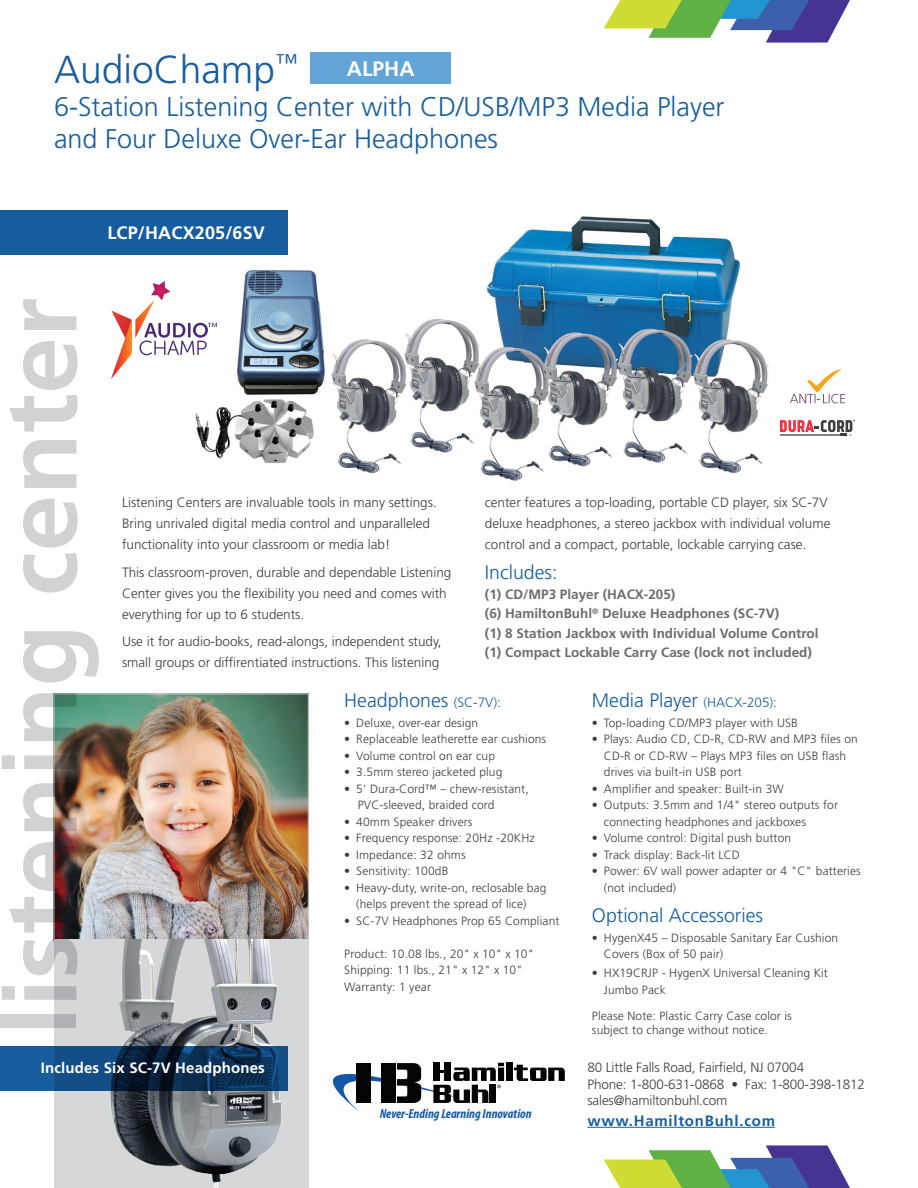
<style>
.page{position:relative;width:918px;height:1188px;background:#fff}
.page>*{position:absolute;margin:0;border:0;box-sizing:border-box;transform-origin:0 0}
.t1{font:700 101.25px "Frutiger LT Std";color:#d1d2d4}
.t2{font:300 39px "Frutiger LT Std";color:#175d9e}
.t3{font:300 27px/32.4px "Frutiger LT Std";color:#175d9e}
.t4{font:700 21px "Frutiger LT Std";color:#fff}
.t5{font:300 19.5px "Frutiger LT Std";color:#175d9e}
.t6{font:700 18px "Frutiger LT Std";letter-spacing:.01em;color:#fff}
.t7{font:700 15px "Frutiger LT Std";letter-spacing:.01em;color:#fff}
.t8{font:700 15px "Frutiger LT Std";letter-spacing:.05em;color:#175d9e}
.t9{font:300 13.5px/21px "Frutiger LT Std";color:#3e3e3f}
.t10{font:700 13.5px/19.5px "Frutiger LT Std";color:#6c6d70}
.t11{font:italic 700 condensed 13.2px "Myriad Pro";color:#1358a7}
.t12{font:300 12px/16.5px "Frutiger LT Std";letter-spacing:.01em;color:#3e3e3f}
.s1{font-size:13.5px}
</style>
<div class="page">
<img style="left:195px;top:216px;width:574px;height:265px">
<img style="left:56px;top:696px;width:251px;height:243px">
<div style="left:54px;top:694px;width:255px;height:247px;border:1px solid #d1d2d4"></div>
<div style="left:0;top:210px;width:288px;height:45px;background:#175d9e"></div>
<img style="left:54px;top:939px;width:254px;height:249px">
<svg style="left:0;top:1046px;width:288px;height:45px;background:#0e3b68"></svg>
<div style="left:310px;top:52px;width:141px;height:32px;background:#64a5d9"></div>
<svg style="left:790px;top:369px;width:55px;height:34px"></svg>
<svg style="left:780px;top:420px;width:75px;height:16px"></svg>
<svg style="left:111px;top:281px;width:106px;height:98px"></svg>
<hr style="left:587px;top:1127px;width:188px;height:1px;background:#175d9e">
<div style="left:506px;top:1063px;width:7px;height:18px;background:#040503"></div>
<svg style="left:514px;top:1065px;width:51px;height:16px"></svg>
<svg style="left:332px;top:1063px;width:172px;height:48px"></svg>
<svg style="left:604px;top:0;width:246px;height:43px"></svg>
<svg style="left:604px;top:1145px;width:246px;height:43px"></svg>
<h2 class="t2" style="left:54px;top:48px;width:245px">AudioChamp<sup>™</sup></h2>
<h3 class="t3" style="left:54px;top:91px;width:672px">6-Station Listening Center with CD/USB/MP3 Media Player and Four Deluxe Over-Ear Headphones</h3>
<h3 class="t4" style="left:347px;top:57px;width:69px">ALPHA</h3>
<h3 class="t6" style="left:107px;top:222px;width:159px">LCP/HACX205/6SV</h3>
<h1 class="t1" style="left:-18px;top:1035px;width:739px;rotate:-90deg">listening center</h1>
<p class="t9" style="left:485px;top:492px;width:347px">center features a top-loading, portable CD player, six SC-7V deluxe headphones, a stereo jackbox with individual volume control and a compact, portable, lockable carrying case.</p>
<h3 class="t5" style="left:485px;top:561px;width:74px">Includes:</h3>
<p class="t10" style="left:485px;top:584px;width:335px">(1) CD/MP3 Player (HACX-205)<br>(6) HamiltonBuhl<sup>®</sup> Deluxe Headphones (SC-7V)<br>(1) 8 Station Jackbox with Individual Volume Control (1) Compact Lockable Carry Case (lock not included)</p>
<p class="t9" style="left:122px;top:492px;width:316px">Listening Centers are invaluable tools in many settings.<br>Bring unrivaled digital media control and unparalleled functionality into your classroom or media lab!</p>
<p class="t9" style="left:122px;top:562px;width:331px">This classroom-proven, durable and dependable Listening<br>Center gives you the flexibility you need and comes with everything for up to 6 students.</p>
<p class="t9" style="left:122px;top:631px;width:321px">Use it for audio-books, read-alongs, independent study, small groups or diffirentiated instructions. This listening</p>
<h3 class="t5" style="left:344px;top:689px;width:158px">Headphones <span class="s1">(SC-7V):</span></h3>
<p class="t12" style="left:344px;top:715px;width:135px">• Deluxe, over-ear design</p>
<p class="t12" style="left:344px;top:731px;width:203px">• Replaceable leatherette ear cushions</p>
<p class="t12" style="left:344px;top:748px;width:152px">• Volume control on ear cup</p>
<p class="t12" style="left:344px;top:764px;width:160px">• 3.5mm stereo jacketed plug</p>
<p class="t12" style="left:358px;top:781px;width:172px;text-indent:-14px">• 5' Dura-Cord™ – chew-resistant,<br>PVC-sleeved, braided cord</p>
<p class="t12" style="left:344px;top:814px;width:130px">• 40mm Speaker drivers</p>
<p class="t12" style="left:344px;top:830px;width:192px">• Frequency response: 20Hz -20KHz</p>
<p class="t12" style="left:344px;top:847px;width:123px">• Impedance: 32 ohms</p>
<p class="t12" style="left:344px;top:863px;width:106px">• Sensitivity: 100dB</p>
<p class="t12" style="left:356px;top:880px;width:192px;text-indent:-12px">• Heavy-duty, write-on, reclosable bag (helps prevent the spread of lice)</p>
<p class="t12" style="left:344px;top:913px;width:217px">• SC-7V Headphones Prop 65 Compliant</p>
<p class="t12" style="left:344px;top:946px;width:191px">Product: 10.08 lbs., 20" x 10" x 10"<br>Shipping: 11 lbs., 21" x 12" x 10"<br>Warranty: 1 year</p>
<h3 class="t5" style="left:592px;top:689px;width:187px">Media Player <span class="s1">(HACX-205):</span></h3>
<p class="t12" style="left:592px;top:715px;width:208px">• Top-loading CD/MP3 player with USB</p>
<p class="t12" style="left:604px;top:731px;width:255px;text-indent:-12px">• Plays: Audio CD, CD-R, CD-RW and MP3 files on<br>CD-R or CD-RW – Plays MP3 files on USB flash drives via built-in USB port</p>
<p class="t12" style="left:592px;top:781px;width:193px">• Amplifier and speaker: Built-in 3W</p>
<p class="t12" style="left:604px;top:797px;width:236px;text-indent:-12px">• Outputs: 3.5mm and 1/4" stereo outputs for connecting headphones and jackboxes</p>
<p class="t12" style="left:592px;top:830px;width:201px">• Volume control: Digital push button</p>
<p class="t12" style="left:592px;top:847px;width:150px">• Track display: Back-lit LCD</p>
<p class="t12" style="left:604px;top:863px;width:258px;text-indent:-12px">• Power: 6V wall power adapter or 4 "C" batteries (not included)</p>
<h3 class="t5" style="left:592px;top:904px;width:173px">Optional Accessories</h3>
<p class="t12" style="left:604px;top:930px;width:236px;text-indent:-12px">• HygenX45 – Disposable Sanitary Ear Cushion<br>Covers (Box of 50 pair)</p>
<p class="t12" style="left:604px;top:965px;width:226px;text-indent:-12px">• HX19CRJP - HygenX Universal Cleaning Kit<br>Jumbo Pack</p>
<p class="t12" style="left:592px;top:1008px;width:202px;line-height:14.4px">Please Note: Plastic Carry Case color is subject to change without notice.</p>
<p class="t7" style="left:41px;top:1059px;width:226px">Includes Six SC-7V Headphones</p>
<p class="t11" style="left:380px;top:1106px;width:153px">Never-Ending Learning Innovation</p>
<p class="t9" style="left:587px;top:1060px;width:279px;line-height:16.2px">80 Little Falls Road, Fairfield, NJ 07004<br>Phone: 1-800-631-0868 • Fax: 1-800-398-1812 sales@hamiltonbuhl.com</p>
<p class="t8" style="left:587px;top:1112px;width:189px">www.HamiltonBuhl.com</p>
</div>
